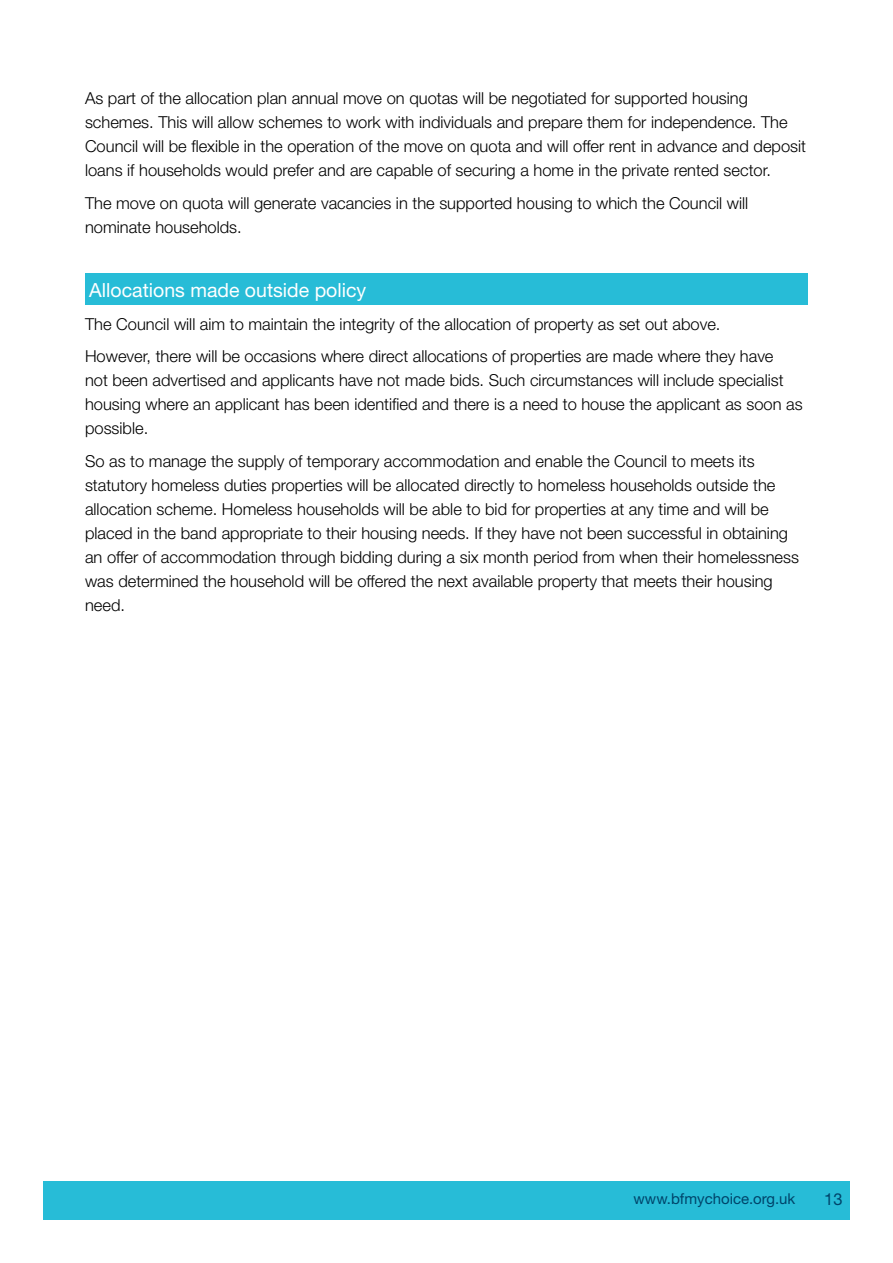
<style>
.page{position:relative;width:893px;height:1263px;background:#fff}
.page>*{position:absolute;margin:0;border:0;box-sizing:border-box;transform-origin:0 0}
.t1{font:19.5px "Helvetica Neue";color:#fff}
.t2{font:300 16.5px/24px "Helvetica Neue";color:#000}
.t3{font:16.5px "Helvetica Neue";color:#00446a}
.t4{font:15px "Helvetica Neue";color:#00446a}
</style>
<div class="page">
<div style="left:85px;top:273px;width:723px;height:32px;background:#27bcd7"></div>
<div style="left:43px;top:1181px;width:807px;height:39px;background:#27bcd7"></div>
<p class="t2" style="left:85px;top:86px;width:723px">As part of the allocation plan annual move on quotas will be negotiated for supported housing schemes. This will allow schemes to work with individuals and prepare them for independence. The Council will be flexible in the operation of the move on quota and will offer rent in advance and deposit loans if households would prefer and are capable of securing a home in the private rented sector.</p>
<p class="t2" style="left:85px;top:191px;width:665px">The move on quota will generate vacancies in the supported housing to which the Council will nominate households.</p>
<p class="t1" style="left:89px;top:279px;width:279px">Allocations made outside policy</p>
<p class="t2" style="left:85px;top:307px;width:690px;line-height:32.5px">The Council will aim to maintain the integrity of the allocation of property as set out above.<br>However, there will be occasions where direct allocations of properties are made where they have</p>
<p class="t2" style="left:85px;top:368px;width:719px">not been advertised and applicants have not made bids. Such circumstances will include specialist housing where an applicant has been identified and there is a need to house the applicant as soon as possible.</p>
<p class="t2" style="left:85px;top:449px;width:715px">So as to manage the supply of temporary accommodation and enable the Council to meets its statutory homeless duties properties will be allocated directly to homeless households outside the allocation scheme. Homeless households will be able to bid for properties at any time and will be placed in the band appropriate to their housing needs. If they have not been successful in obtaining an offer of accommodation through bidding during a six month period from when their homelessness was determined the household will be offered the next available property that meets their housing need.</p>
<p class="t4" style="left:634px;top:1190px;width:163px">www.bfmychoice.org.uk</p>
<p class="t3" style="left:824px;top:1189px;width:20px">13</p>
</div>
